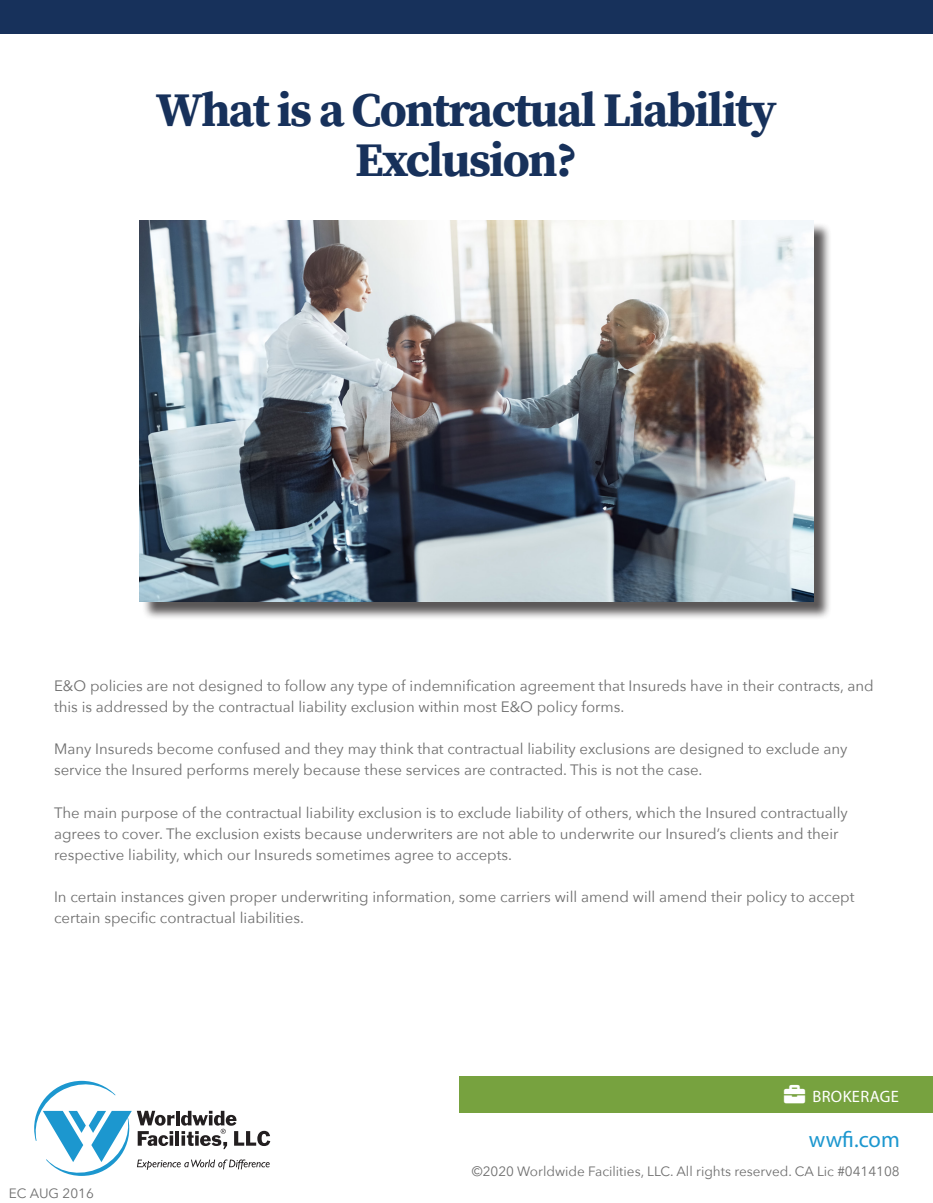
<style>
.page{position:relative;width:933px;height:1203px;background:#fff}
.page>*{position:absolute;margin:0;border:0;box-sizing:border-box;transform-origin:0 0}
.Pre-Header{font:700 48px/49.5px "Source Serif Pro";letter-spacing:-.035em;color:#17315b;text-align:center}
.URL{font:22.5px "Myriad Pro";color:#1c97cf}
.Division{font:16.5px "Myriad Pro";letter-spacing:.02em;color:#fff}
.Text{font:15px/21px "Avenir Next";color:#6e6e6e}
.Disclaimer{font:13.5px "Avenir Next";color:#6e6e6e}
</style>
<div class="page">
<div style="left:459px;top:1076px;width:473px;height:36px;background:#77a23f"></div>
<svg style="left:34px;top:1080px;width:236px;height:96px"></svg>
<div style="left:0;top:0;width:932px;height:33px;background:#17315b"></div>
<div style="left:142px;top:222px;width:689px;height:398px;background:#231f20;opacity:.75"></div>
<img style="left:139px;top:220px;width:673px;height:381px">
<p class="Pre-Header" style="left:156px;top:84px;width:622px">What is a Contractual Liability<br>Exclusion?</p>
<p class="Text" style="left:54px;top:675px;width:820px">E&amp;O policies are not designed to follow any type of indemnification agreement that Insureds have in their contracts, and this is addressed by the contractual liability exclusion within most E&amp;O policy forms.</p>
<p class="Text" style="left:54px;top:738px;width:794px">Many Insureds become confused and they may think that contractual liability exclusions are designed to exclude any service the Insured performs merely because these services are contracted. This is not the case.</p>
<p class="Text" style="left:54px;top:801px;width:794px">The main purpose of the contractual liability exclusion is to exclude liability of others, which the Insured contractually agrees to cover. The exclusion exists because underwriters are not able to underwrite our Insured’s clients and their respective liability, which our Insureds sometimes agree to accepts.</p>
<p class="Text" style="left:54px;top:885px;width:801px">In certain instances given proper underwriting information, some carriers will amend will amend their policy to accept certain specific contractual liabilities.</p>
<p class="Division" style="left:812px;top:1085px;width:88px">BROKERAGE</p>
<p class="Disclaimer" style="left:9px;top:1181px;width:86px">EC AUG 2016</p>
<p class="URL" style="left:808px;top:1125px;width:92px">wwfi.com</p>
<p class="Disclaimer" style="left:471px;top:1159px;width:429px">©2020 Worldwide Facilities, LLC. All rights reserved. CA Lic #0414108</p>
</div>
